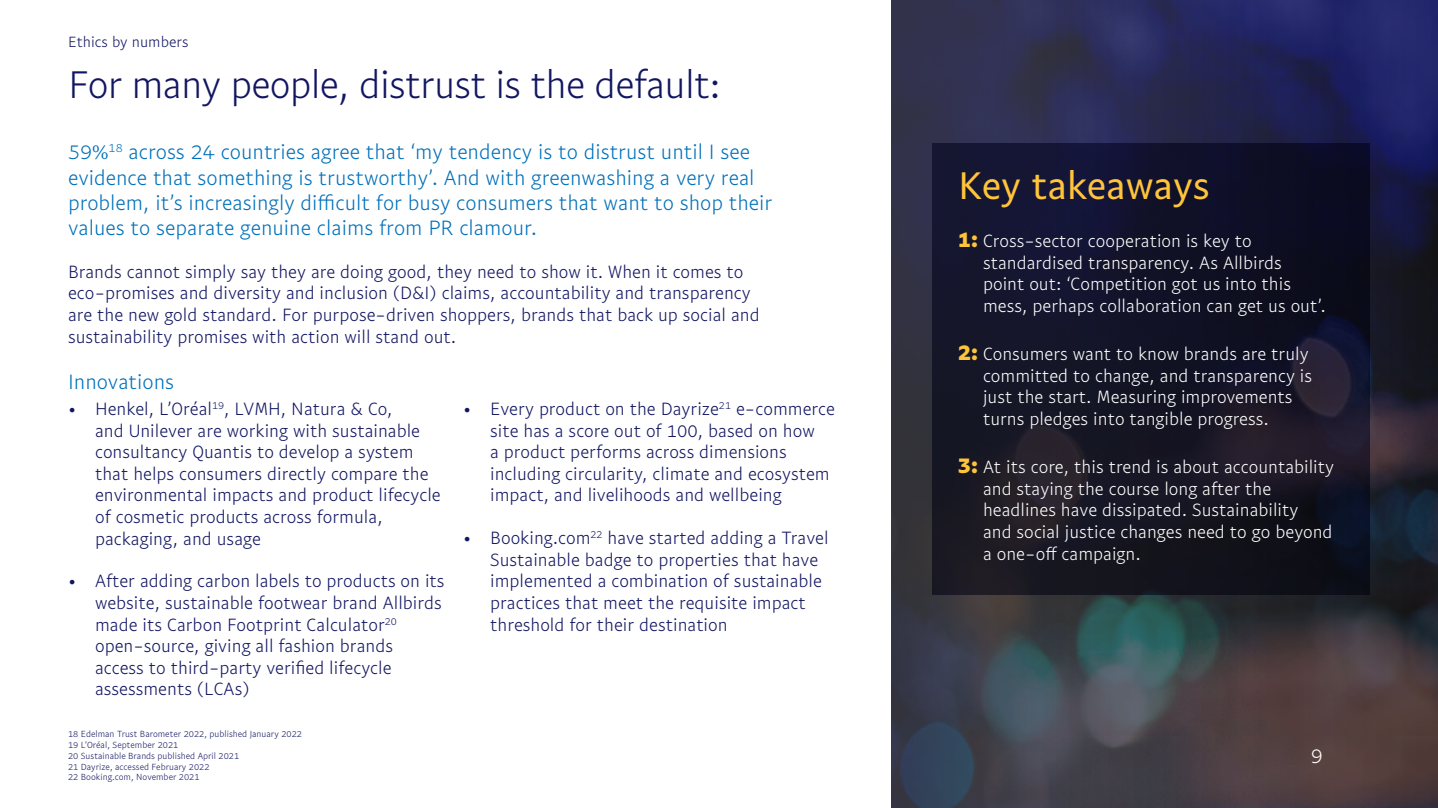
<style>
.page{position:relative;width:1438px;height:808px;background:#fff}
.page>*{position:absolute;margin:0;border:0;box-sizing:border-box;transform-origin:0 0}
.t1{font:300 39px "Pay Pal Sans Small";letter-spacing:-.02em;color:#121661}
.t2{font:39px "Pay Pal Sans Small";letter-spacing:-.005em;color:#ffc43a}
.t3{font:300 21px/25.2px "Pay Pal Sans Small";color:#0070ba}
.t4{font:300 21px "Pay Pal Sans Small";color:#fff}
.t5{font:300 18px/21.6px "Pay Pal Sans Small";color:#121661}
.t6{font:300 18px/21.6px "Pay Pal Sans Small";color:#fff}
.t7{font:300 15px "Pay Pal Sans Small";color:#121661}
.t8{font:300 9px/10.8px "Pay Pal Sans Small";color:#121661}
.s1{font-weight:700;font-size:22.5px;color:#ffc43a}
</style>
<div class="page">
<svg style="left:891px;top:0;width:546px;height:808px;background:#333448"></svg>
<svg style="left:932px;top:143px;width:437px;height:452px;background:#141426"></svg>
<p class="t7" style="left:68px;top:33px;width:122px">Ethics by numbers</p>
<h1 class="t1" style="left:68px;top:61px;width:654px">For many people, distrust is the default:</h1>
<p class="t3" style="left:68px;top:139px;width:705px">59%<sup>18</sup> across 24 countries agree that ‘my tendency is to distrust until I see evidence that something is trustworthy’. And with greenwashing a very real problem, it’s increasingly difficult for busy consumers that want to shop their values to separate genuine claims from PR clamour.</p>
<p class="t5" style="left:68px;top:260px;width:693px">Brands cannot simply say they are doing good, they need to show it. When it comes to eco-promises and diversity and inclusion (D&amp;I) claims, accountability and transparency are the new gold standard. For purpose-driven shoppers, brands that back up social and sustainability promises with action will stand out.</p>
<p class="t3" style="left:68px;top:369px;width:108px">Innovations</p>
<p class="t5" style="left:95px;top:397px;width:347px;text-indent:-27px">• Henkel, L’Oréal<sup>19</sup>, LVMH, Natura &amp; Co,<br>and Unilever are working with sustainable consultancy Quantis to develop a system that helps consumers directly compare the environmental impacts and product lifecycle of cosmetic products across formula, packaging, and usage</p>
<p class="t5" style="left:95px;top:570px;width:351px;text-indent:-27px">• After adding carbon labels to products on its website, sustainable footwear brand Allbirds made its Carbon Footprint Calculator<sup>20 </sup>open-source, giving all fashion brands access to third-party verified lifecycle assessments (LCAs)</p>
<p class="t5" style="left:490px;top:397px;width:346px;text-indent:-27px">• Every product on the Dayrize<sup>21</sup> e-commerce site has a score out of 100, based on how<br>a product performs across dimensions including circularity, climate and ecosystem impact, and livelihoods and wellbeing</p>
<p class="t5" style="left:490px;top:527px;width:340px;text-indent:-27px">• Booking.com<sup>22</sup> have started adding a Travel Sustainable badge to properties that have implemented a combination of sustainable practices that meet the requisite impact threshold for their destination</p>
<p class="t8" style="left:68px;top:728px;width:235px">18 Edelman Trust Barometer 2022, published January 2022<br>19 L’Oréal, September 2021<br>20 Sustainable Brands published April 2021<br>21 Dayrize, accessed February 2022<br>22 Booking.com, November 2021</p>
<h1 class="t2" style="left:958px;top:161px;width:253px">Key takeaways</h1>
<p class="t6" style="left:982px;top:230px;width:344px;text-indent:-25px"><span class="s1">1:</span> Cross-sector cooperation is key to standardised transparency. As Allbirds point out: ‘Competition got us into this mess, perhaps collaboration can get us out’.</p>
<p class="t6" style="left:982px;top:343px;width:331px;text-indent:-25px"><span class="s1">2:</span> Consumers want to know brands are truly committed to change, and transparency is just the start. Measuring improvements turns pledges into tangible progress.</p>
<p class="t6" style="left:982px;top:456px;width:352px;text-indent:-25px"><span class="s1">3:</span> At its core, this trend is about accountability and staying the course long after the headlines have dissipated. Sustainability<br>and social justice changes need to go beyond a one-off campaign.</p>
<p class="t4" style="left:1310px;top:743px;width:14px">9</p>
</div>
